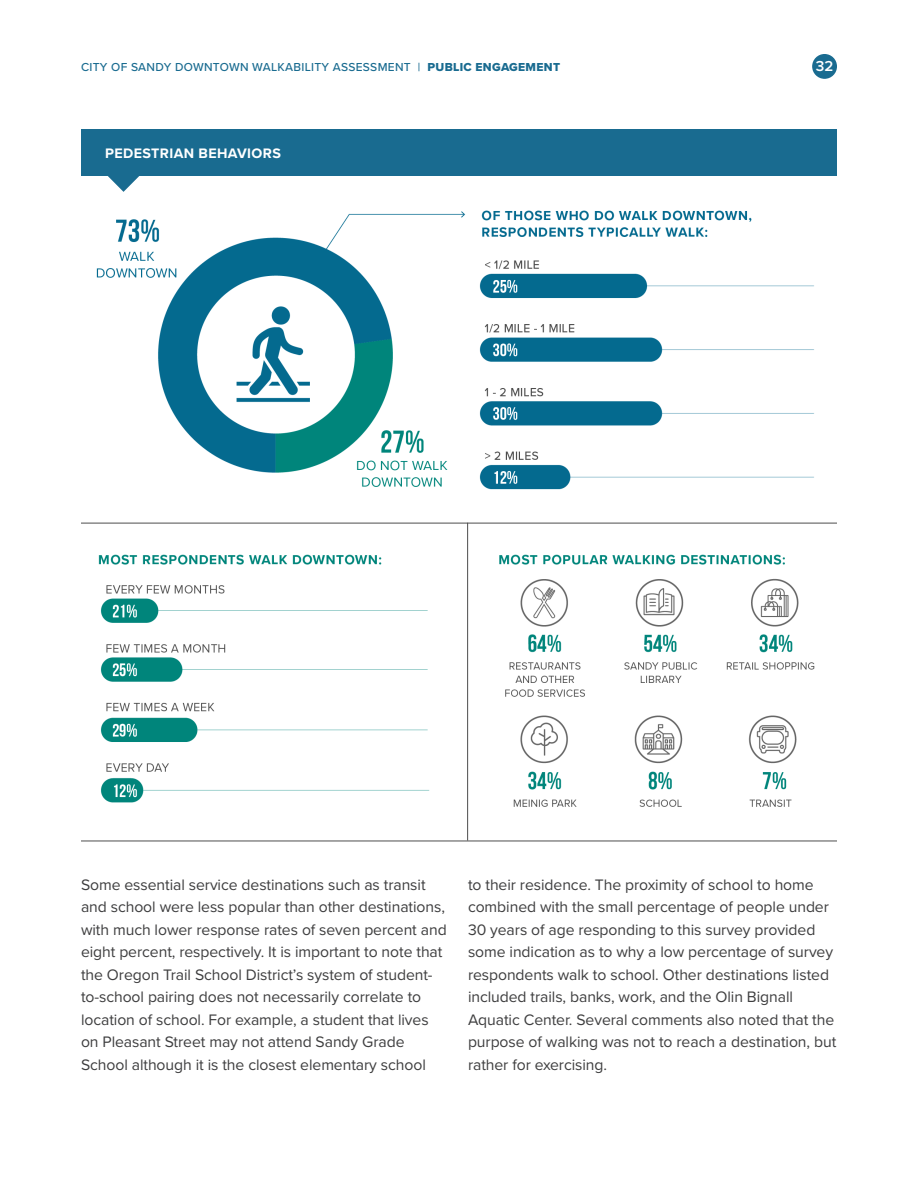
<style>
.page{position:relative;width:918px;height:1188px;background:#fff}
.page>*{position:absolute;margin:0;border:0;box-sizing:border-box;transform-origin:0 0}
.Body{font:15.75px/22.5px "Proxima Nova";letter-spacing:-.005em;color:#3e3e3f}
.t1{font:600 15px "Proxima Nova";color:#fff}
.Callout_Body_3__Prox{font:700 14.25px "Proxima Nova";letter-spacing:.025em;color:#fff}
.t2{font:500 12px "Proxima Nova";letter-spacing:.025em;color:#196b90}
.s1{font-family:"Proxima Nova Extrabld";font-weight:400}
</style>
<div class="page">
<div style="left:813px;top:55px;width:23px;height:23px;background:#196b90;border-radius:50%"></div>
<div style="left:812px;top:54px;width:25px;height:25px;border:2px solid #196b90;border-radius:50%"></div>
<img style="left:96px;top:210px;width:718px;height:280px">
<img style="left:98px;top:554px;width:332px;height:249px">
<img style="left:499px;top:554px;width:316px;height:253px">
<hr style="left:81px;top:523px;width:756px;height:1px;background:#4d4d4d">
<hr style="left:81px;top:841px;width:756px;height:1px;background:#4d4d4d">
<hr style="left:467px;top:523px;width:1px;height:318px;background:#4d4d4d">
<div style="left:81px;top:130px;width:756px;height:46px;background:#196b90"></div>
<svg style="left:108px;top:176px;width:31px;height:16px"></svg>
<p class="t2" style="left:81px;top:58px;width:412px">CITY OF SANDY DOWNTOWN WALKABILITY ASSESSMENT | <span class="s1">PUBLIC ENGAGEMENT</span></p>
<p class="t1" style="left:816px;top:55px;width:19px">32</p>
<p class="Callout_Body_3__Prox" style="left:105px;top:143px;width:177px">PEDESTRIAN BEHAVIORS</p>
<p class="Body" style="left:81px;top:873px;width:367px">Some essential service destinations such as transit and school were less popular than other destinations, with much lower response rates of seven percent and eight percent, respectively. It is important to note that the Oregon Trail School District’s system of student&shy;to-school pairing does not necessarily correlate to location of school. For example, a student that lives on Pleasant Street may not attend Sandy Grade School although it is the closest elementary school</p>
<p class="Body" style="left:468px;top:873px;width:370px">to their residence. The proximity of school to home combined with the small percentage of people under 30 years of age responding to this survey provided some indication as to why a low percentage of survey respondents walk to school. Other destinations listed included trails, banks, work, and the Olin Bignall Aquatic Center. Several comments also noted that the purpose of walking was not to reach a destination, but rather for exercising.</p>
</div>
